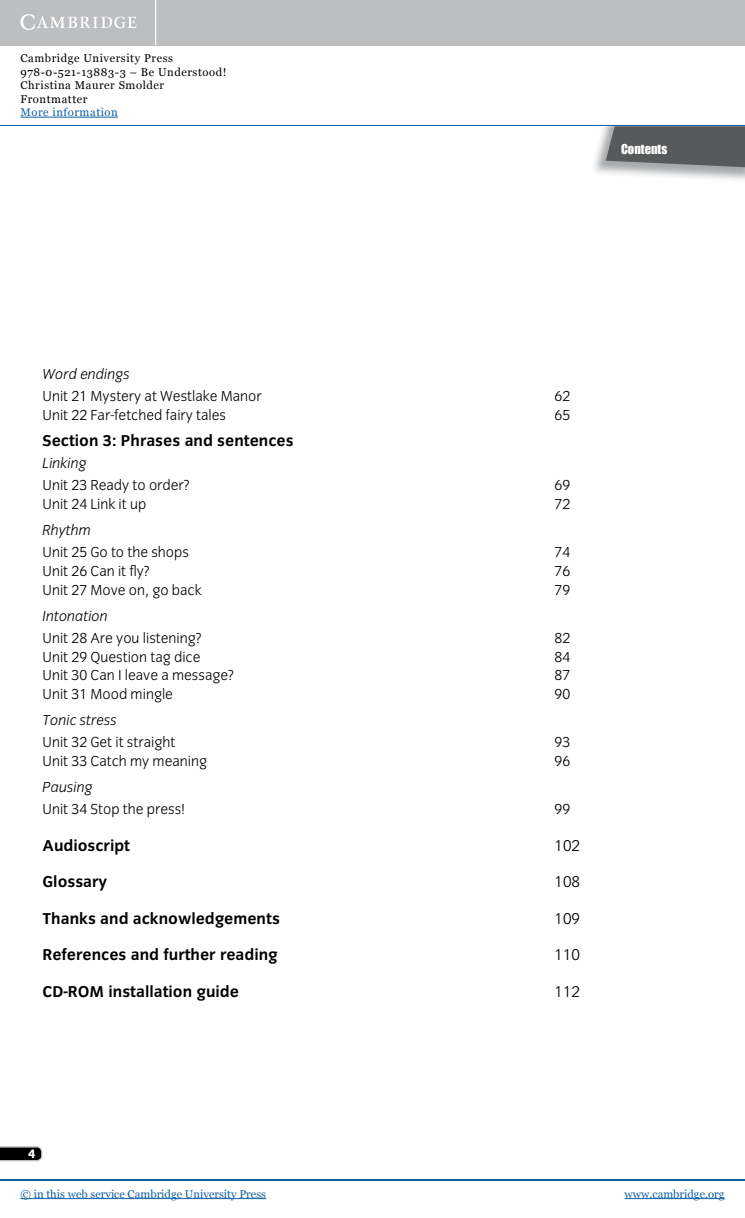
<style>
.page{position:relative;width:745px;height:1218px;background:#fff}
.page>*{position:absolute;margin:0;border:0;box-sizing:border-box;transform-origin:0 0}
.t1{font:700 16.25px "Congress Sans";color:#000}
.t2{font:300 16.25px "Congress Sans";color:#000}
.t3{font:300 15px "Congress Sans";color:#000}
.t4{font:italic 300 15px "Congress Sans";color:#000}
.t5{font:12.5px "Impact";color:#fff}
.t6{font:800 12.5px "Congress Sans";color:#fff}
.t7{font:11.25px/13.4px "Georgia";letter-spacing:.05em;color:#000}
.t8{font:11.25px "Georgia";color:#115fa4}
.t9{font:11.25px "Georgia";letter-spacing:.05em;color:#115fa4}
</style>
<div class="page">
<div style="left:0;top:0;width:744px;height:45px;background:#bcbec0"></div>
<hr style="left:155px;top:0;width:1px;height:45px;background:#fff">
<svg style="left:20px;top:14px;width:117px;height:16px"></svg>
<hr style="left:20px;top:117px;width:98px;height:1px;background:#115fa4">
<hr style="left:0;top:125px;width:744px;height:1px;background:#115fa4">
<hr style="left:0;top:1179px;width:744px;height:1px;background:#115fa4">
<hr style="left:20px;top:1198px;width:246px;height:1px;background:#115fa4">
<hr style="left:624px;top:1198px;width:100px;height:1px;background:#115fa4">
<svg style="left:0;top:1146px;width:42px;height:15px"></svg>
<img style="left:594px;top:126px;width:150px;height:54px">
<svg style="left:605px;top:126px;width:139px;height:41px;background:#616265"></svg>
<p class="t7" style="left:20px;top:52px;width:207px">Cambridge University Press<br>978-0-521-13883-3 – Be Understood!<br>Christina Maurer Smolder<br>Frontmatter</p>
<p class="t9" style="left:20px;top:105px;width:99px">More information</p>
<p class="t5" style="left:620px;top:140px;width:48px">CONTENTS</p>
<p class="t4" style="left:43px;top:366px;width:89px">Word endings</p>
<p class="t3" style="left:43px;top:388px;width:220px">Unit 21 Mystery at Westlake Manor</p>
<p class="t3" style="left:554px;top:388px;width:17px">62</p>
<p class="t3" style="left:43px;top:407px;width:185px">Unit 22 Far-fetched fairy tales</p>
<p class="t3" style="left:554px;top:407px;width:17px">65</p>
<p class="t1" style="left:43px;top:431px;width:252px">Section 3: Phrases and sentences</p>
<p class="t4" style="left:43px;top:455px;width:45px">Linking</p>
<p class="t3" style="left:43px;top:477px;width:148px">Unit 23 Ready to order?</p>
<p class="t3" style="left:554px;top:477px;width:17px">69</p>
<p class="t3" style="left:43px;top:496px;width:105px">Unit 24 Link it up</p>
<p class="t3" style="left:554px;top:496px;width:17px">72</p>
<p class="t4" style="left:43px;top:522px;width:50px">Rhythm</p>
<p class="t3" style="left:43px;top:544px;width:148px">Unit 25 Go to the shops</p>
<p class="t3" style="left:554px;top:544px;width:17px">74</p>
<p class="t3" style="left:43px;top:563px;width:109px">Unit 26 Can it fly?</p>
<p class="t3" style="left:554px;top:563px;width:17px">76</p>
<p class="t3" style="left:43px;top:581px;width:160px">Unit 27 Move on, go back</p>
<p class="t3" style="left:554px;top:581px;width:17px">79</p>
<p class="t4" style="left:43px;top:607px;width:67px">Intonation</p>
<p class="t3" style="left:43px;top:630px;width:160px">Unit 28 Are you listening?</p>
<p class="t3" style="left:554px;top:630px;width:17px">82</p>
<p class="t3" style="left:43px;top:648px;width:159px">Unit 29 Question tag dice</p>
<p class="t3" style="left:554px;top:648px;width:17px">84</p>
<p class="t3" style="left:43px;top:667px;width:193px">Unit 30 Can I leave a message?</p>
<p class="t3" style="left:554px;top:667px;width:17px">87</p>
<p class="t3" style="left:43px;top:686px;width:132px">Unit 31 Mood mingle</p>
<p class="t3" style="left:554px;top:686px;width:17px">90</p>
<p class="t4" style="left:43px;top:712px;width:76px">Tonic stress</p>
<p class="t3" style="left:43px;top:734px;width:134px">Unit 32 Get it straight</p>
<p class="t3" style="left:554px;top:734px;width:17px">93</p>
<p class="t3" style="left:43px;top:753px;width:166px">Unit 33 Catch my meaning</p>
<p class="t3" style="left:554px;top:753px;width:17px">96</p>
<p class="t4" style="left:43px;top:779px;width:52px">Pausing</p>
<p class="t3" style="left:43px;top:801px;width:144px">Unit 34 Stop the press!</p>
<p class="t3" style="left:554px;top:801px;width:17px">99</p>
<p class="t1" style="left:43px;top:836px;width:89px">Audioscript</p>
<p class="t2" style="left:554px;top:836px;width:27px">102</p>
<p class="t1" style="left:43px;top:872px;width:66px">Glossary</p>
<p class="t2" style="left:554px;top:873px;width:27px">108</p>
<p class="t1" style="left:43px;top:909px;width:239px">Thanks and acknowledgements</p>
<p class="t2" style="left:554px;top:909px;width:27px">109</p>
<p class="t1" style="left:43px;top:945px;width:236px">References and further reading</p>
<p class="t2" style="left:554px;top:946px;width:27px">110</p>
<p class="t1" style="left:43px;top:982px;width:198px">CD-ROM installation guide</p>
<p class="t2" style="left:554px;top:982px;width:27px">112</p>
<p class="t6" style="left:28px;top:1146px;width:9px">4</p>
<p class="t8" style="left:20px;top:1187px;width:247px">© in this web service Cambridge University Press</p>
<p class="t8" style="left:624px;top:1187px;width:101px">www.cambridge.org</p>
</div>
